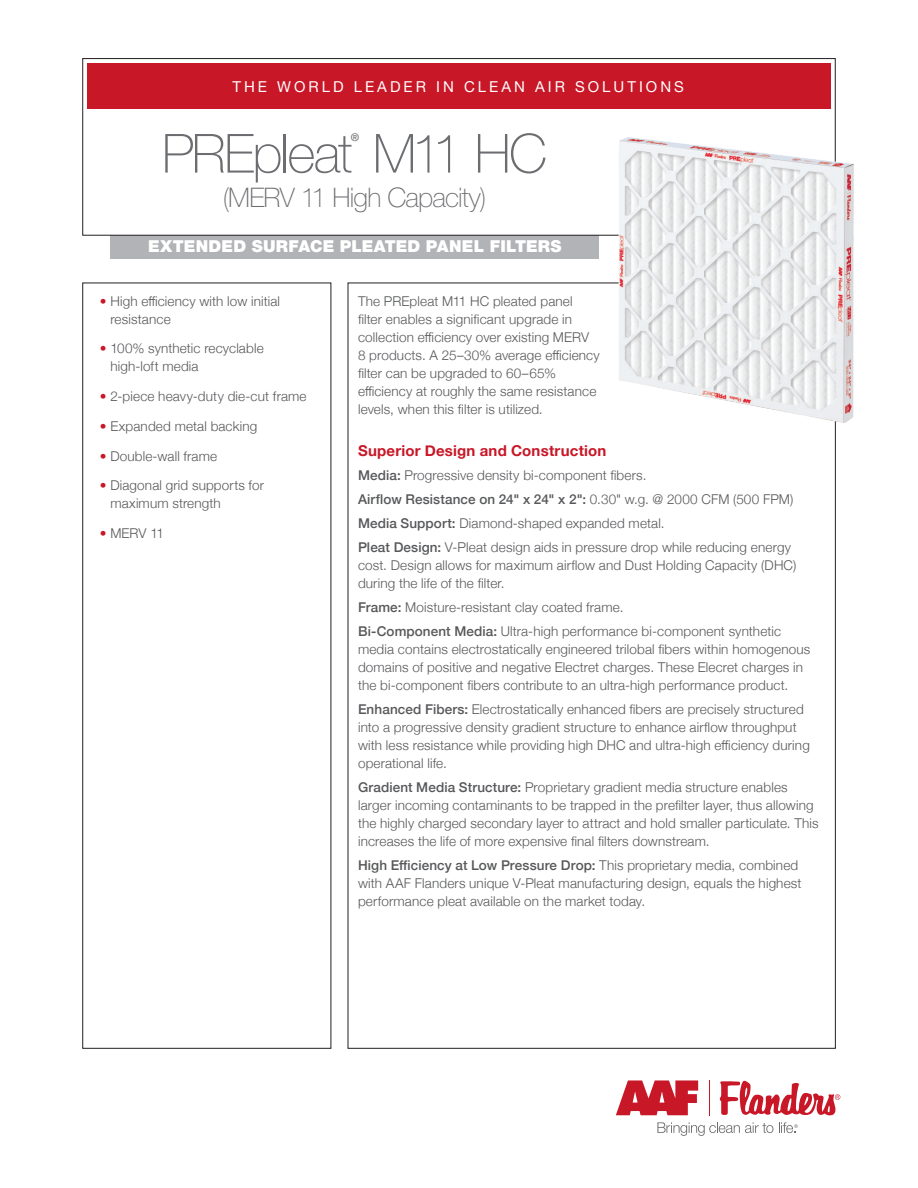
<style>
.page{position:relative;width:918px;height:1188px;background:#fff}
.page>*{position:absolute;margin:0;border:0;box-sizing:border-box;transform-origin:0 0}
.t1{font:100 54px "Helvetica Neue LT Std";letter-spacing:-.04em;color:#6c6d70}
.t2{font:100 27px "Helvetica Neue LT Std";letter-spacing:-.03em;color:#6c6d70}
.t3{font:900 16.5px "Helvetica Neue";letter-spacing:.015em;color:#fff}
.t4{font:15px "Helvetica Neue";letter-spacing:.2em;color:#fff}
.t5{font:700 15px "Helvetica Neue";letter-spacing:.015em;color:#c81727}
.t6{font:300 13.5px/18px "Helvetica Neue";letter-spacing:.01em;color:#57585a}
.t7{font:500 10.5px "Helvetica Neue";color:#6c6d70}
.s1{color:#c81727}
.s2{font-weight:500}
</style>
<div class="page">
<div style="left:110px;top:235px;width:489px;height:24px;background:#b2b3b7"></div>
<div style="left:83px;top:58px;width:752px;height:177px;border:1px solid #231f20"></div>
<div style="left:87px;top:63px;width:743px;height:46px;background:#c81727"></div>
<hr style="left:709px;top:1080px;width:1px;height:36px;background:#c81727">
<svg style="left:616px;top:1080px;width:82px;height:35px"></svg>
<svg style="left:720px;top:1080px;width:120px;height:36px"></svg>
<svg style="left:657px;top:1122px;width:116px;height:14px"></svg>
<svg style="left:779px;top:1122px;width:19px;height:11px"></svg>
<img style="left:603px;top:121px;width:251px;height:320px">
<p class="t4" style="left:232px;top:76px;width:453px">THE WORLD LEADER IN CLEAN AIR SOLUTIONS</p>
<p class="t7" style="left:351px;top:129px;width:10px">®</p>
<h1 class="t1" style="left:162px;top:123px;width:387px">PREpleat M11 HC</h1>
<h2 class="t2" style="left:223px;top:181px;width:265px">(MERV 11 High Capacity)</h2>
<p class="t3" style="left:148px;top:236px;width:415px">EXTENDED SURFACE PLEATED PANEL FILTERS</p>
<p class="t6" style="left:110px;top:291px;width:171px;text-indent:-11px"><span class="s1">•</span> High efficiency with low initial resistance</p>
<p class="t6" style="left:110px;top:339px;width:155px;text-indent:-11px"><span class="s1">•</span> 100% synthetic recyclable high-loft media</p>
<p class="t6" style="left:100px;top:386px;width:208px"><span class="s1">•</span> 2-piece heavy-duty die-cut frame</p>
<p class="t6" style="left:100px;top:416px;width:159px"><span class="s1">•</span> Expanded metal backing</p>
<p class="t6" style="left:100px;top:446px;width:119px"><span class="s1">•</span> Double-wall frame</p>
<p class="t6" style="left:110px;top:476px;width:155px;text-indent:-11px"><span class="s1">•</span> Diagonal grid supports for maximum strength</p>
<p class="t6" style="left:100px;top:523px;width:66px"><span class="s1">•</span> MERV 11</p>
<p class="t6" style="left:358px;top:291px;width:243px">The PREpleat M11 HC pleated panel filter enables a significant upgrade in collection efficiency over existing MERV 8 products. A 25–30% average efficiency filter can be upgraded to 60–65% efficiency at roughly the same resistance levels, when this filter is utilized.</p>
<p class="t5" style="left:358px;top:439px;width:250px">Superior Design and Construction</p>
<p class="t6" style="left:358px;top:462px;width:437px;line-height:24px"><span class="s2">Media:</span> Progressive density bi-component fibers.<br><span class="s2">Airflow Resistance on 24" x 24" x 2":</span> 0.30" w.g. @ 2000 CFM (500 FPM)<br><span class="s2">Media Support:</span> Diamond-shaped expanded metal.<br><span class="s2">Pleat Design:</span> V-Pleat design aids in pressure drop while reducing energy</p>
<p class="t6" style="left:358px;top:555px;width:440px">cost. Design allows for maximum airflow and Dust Holding Capacity (DHC) during the life of the filter.</p>
<p class="t6" style="left:358px;top:594px;width:425px;line-height:24px"><span class="s2">Frame:</span> Moisture-resistant clay coated frame.<br><span class="s2">Bi-Component Media:</span> Ultra-high performance bi-component synthetic</p>
<p class="t6" style="left:358px;top:639px;width:454px">media contains electrostatically engineered trilobal fibers within homogenous domains of positive and negative Electret charges. These Elecret charges in the bi-component fibers contribute to an ultra-high performance product.</p>
<p class="t6" style="left:358px;top:699px;width:453px"><span class="s2">Enhanced Fibers:</span> Electrostatically enhanced fibers are precisely structured into a progressive density gradient structure to enhance airflow throughput with less resistance while providing high DHC and ultra-high efficiency during operational life.</p>
<p class="t6" style="left:358px;top:777px;width:462px"><span class="s2">Gradient Media Structure:</span> Proprietary gradient media structure enables larger incoming contaminants to be trapped in the prefilter layer, thus allowing the highly charged secondary layer to attract and hold smaller particulate. This increases the life of more expensive final filters downstream.</p>
<p class="t6" style="left:358px;top:855px;width:445px"><span class="s2">High Efficiency at Low Pressure Drop:</span> This proprietary media, combined with AAF Flanders unique V-Pleat manufacturing design, equals the highest performance pleat available on the market today.</p>
</div>
